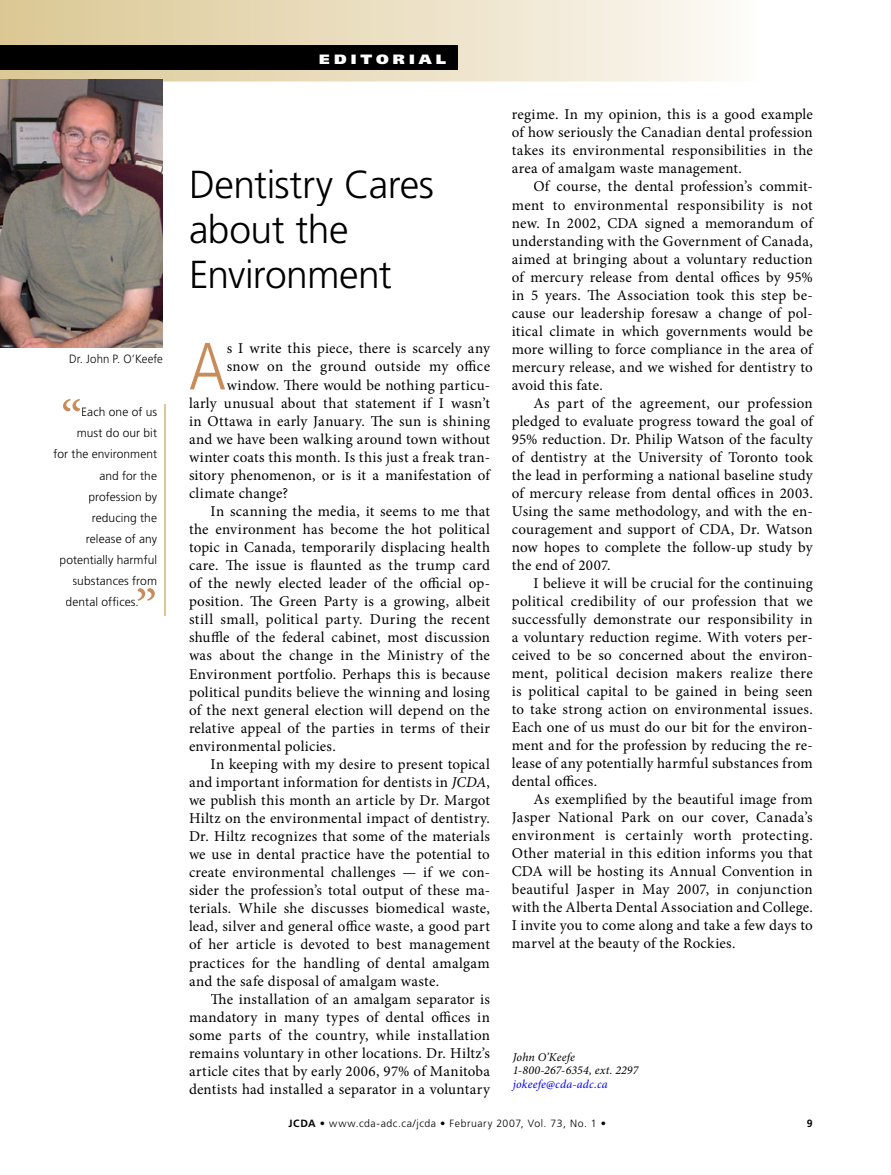
<style>
.page{position:relative;width:891px;height:1175px;background:#fff}
.page>*{position:absolute;margin:0;border:0;box-sizing:border-box;transform-origin:0 0}
.t1{font:300 condensed 66.6px "Frutiger LT Std";color:#c88b59}
.t2{font:54px "Minion Pro";color:#c88b59}
.t3{font:300 39px/45px "Frutiger LT Std";letter-spacing:-.015em;color:#000}
.t4{font:15px/18px "Minion Pro";letter-spacing:.015em;color:#000;text-align:justify}
.t5{font:15px "Minion Pro";letter-spacing:.035em;color:#000}
.t6{font:900 13.5px "Frutiger LT Std";letter-spacing:.26em;color:#fff;scale:1.15 1}
.t7{font:300 12px "Frutiger LT Std";letter-spacing:.005em;color:#000}
.t8{font:italic 12px/13.5px "Minion Pro";letter-spacing:.01em;color:#000}
.t9{font:italic 12px "Minion Pro";letter-spacing:.02em;color:#00f}
.t10{font:300 12px "Frutiger LT Std";letter-spacing:.005em;color:#0c0c0d;scale:.95 1}
.t11{font:300 10.5px "Frutiger LT Std";letter-spacing:.055em;color:#000}
.s1{font-style:italic}
.s2{font-weight:700}
</style>
<div class="page">
<svg style="left:0;top:0;width:723px;height:81px;background:#e9dec3"></svg>
<hr style="left:164px;top:404px;width:2px;height:211px;background:#dac793">
<div style="left:0;top:45px;width:457px;height:24px;background:#000"></div>
<img style="left:0;top:80px;width:162px;height:267px">
<p class="t10" style="left:69px;top:352px;width:100px">Dr. John P. O’Keefe</p>
<h2 class="t2" style="left:61px;top:384px;width:23px">“</h2>
<p class="t7" style="left:81px;top:405px;width:77px">Each one of us</p>
<p class="t7" style="left:77px;top:426px;width:82px">must do our bit</p>
<p class="t7" style="left:54px;top:447px;width:105px">for the environment</p>
<p class="t7" style="left:99px;top:468px;width:59px">and for the</p>
<p class="t7" style="left:88px;top:489px;width:70px">profession by</p>
<p class="t7" style="left:92px;top:510px;width:67px">reducing the</p>
<p class="t7" style="left:86px;top:531px;width:73px">release of any</p>
<p class="t7" style="left:60px;top:552px;width:99px">potentially harmful</p>
<p class="t7" style="left:73px;top:573px;width:86px">substances from</p>
<p class="t7" style="left:66px;top:594px;width:75px">dental offices.</p>
<h2 class="t2" style="left:135px;top:573px;width:23px">”</h2>
<p class="t6" style="left:319px;top:51px;width:112px">EDITORIAL</p>
<h3 class="t3" style="left:189px;top:162px;width:247px">Dentistry Cares about the<br>Environment</h3>
<h1 class="t1" style="left:189px;top:328px;width:39px">A</h1>
<p class="t4" style="left:227px;top:340px;width:265px">s I write this piece, there is scarcely any</p>
<p class="t4" style="left:227px;top:358px;width:265px">snow on the ground outside my office</p>
<p class="t4" style="left:227px;top:376px;width:265px">window. There would be nothing particu-</p>
<p class="t4" style="left:189px;top:394px;width:302px">larly unusual about that statement if I wasn’t</p>
<p class="t4" style="left:189px;top:412px;width:303px">in Ottawa in early January. The sun is shining</p>
<p class="t4" style="left:189px;top:430px;width:303px">and we have been walking around town without</p>
<p class="t4" style="left:189px;top:448px;width:303px">winter coats this month. Is this just a freak tran-</p>
<p class="t4" style="left:189px;top:466px;width:303px">sitory phenomenon, or is it a manifestation of</p>
<p class="t4" style="left:189px;top:484px;width:101px">climate change?</p>
<p class="t4" style="left:211px;top:502px;width:281px">In scanning the media, it seems to me that</p>
<p class="t4" style="left:189px;top:520px;width:302px">the environment has become the hot political</p>
<p class="t4" style="left:189px;top:538px;width:303px">topic in Canada, temporarily displacing health</p>
<p class="t4" style="left:189px;top:556px;width:303px">care. The issue is flaunted as the trump card</p>
<p class="t4" style="left:189px;top:574px;width:303px">of the newly elected leader of the official op-</p>
<p class="t4" style="left:189px;top:592px;width:302px">position. The Green Party is a growing, albeit</p>
<p class="t5" style="left:189px;top:609px;width:302px">still small, political party. During the recent</p>
<p class="t4" style="left:189px;top:628px;width:302px">shuffle of the federal cabinet, most discussion</p>
<p class="t4" style="left:189px;top:646px;width:302px">was about the change in the Ministry of the</p>
<p class="t4" style="left:189px;top:665px;width:303px">Environment portfolio. Perhaps this is because</p>
<p class="t4" style="left:189px;top:683px;width:302px">political pundits believe the winning and losing</p>
<p class="t4" style="left:189px;top:701px;width:302px">of the next general election will depend on the</p>
<p class="t4" style="left:189px;top:719px;width:303px">relative appeal of the parties in terms of their</p>
<p class="t4" style="left:189px;top:737px;width:148px">environmental policies.</p>
<p class="t4" style="left:211px;top:755px;width:281px">In keeping with my desire to present topical</p>
<p class="t4" style="left:189px;top:773px;width:303px">and important information for dentists in <span class="s1">JCDA</span>,</p>
<p class="t4" style="left:189px;top:791px;width:303px">we publish this month an article by Dr. Margot</p>
<p class="t4" style="left:189px;top:809px;width:302px">Hiltz on the environmental impact of dentistry.</p>
<p class="t4" style="left:189px;top:827px;width:302px">Dr. Hiltz recognizes that some of the materials</p>
<p class="t4" style="left:189px;top:845px;width:302px">we use in dental practice have the potential to</p>
<p class="t4" style="left:189px;top:863px;width:303px">create environmental challenges — if we con-</p>
<p class="t4" style="left:189px;top:881px;width:303px">sider the profession’s total output of these ma-</p>
<p class="t4" style="left:189px;top:899px;width:303px">terials. While she discusses biomedical waste,</p>
<p class="t4" style="left:189px;top:917px;width:303px">lead, silver and general office waste, a good part</p>
<p class="t4" style="left:189px;top:935px;width:303px">of her article is devoted to best management</p>
<p class="t4" style="left:189px;top:953px;width:302px">practices for the handling of dental amalgam</p>
<p class="t4" style="left:189px;top:971px;width:252px">and the safe disposal of amalgam waste.</p>
<p class="t4" style="left:211px;top:990px;width:281px">The installation of an amalgam separator is</p>
<p class="t4" style="left:189px;top:1008px;width:303px">mandatory in many types of dental offices in</p>
<p class="t4" style="left:189px;top:1026px;width:303px">some parts of the country, while installation</p>
<p class="t4" style="left:189px;top:1044px;width:303px">remains voluntary in other locations. Dr. Hiltz’s</p>
<p class="t4" style="left:189px;top:1062px;width:303px">article cites that by early 2006, 97% of Manitoba</p>
<p class="t4" style="left:189px;top:1080px;width:303px">dentists had installed a separator in a voluntary</p>
<p class="t4" style="left:512px;top:106px;width:303px">regime. In my opinion, this is a good example of how seriously the Canadian dental profession takes its environmental responsibilities in the area of amalgam waste management.</p>
<p class="t4" style="left:512px;top:178px;width:303px;text-indent:22px">Of course, the dental profession’s commit&shy;ment to environmental responsibility is not new. In 2002, CDA signed a memorandum of understanding with the Government of Canada, aimed at bringing about a voluntary reduction of mercury release from dental offices by 95% in 5 years. The Association took this step be&shy;cause our leadership foresaw a change of pol&shy;itical climate in which governments would be more willing to force compliance in the area of mercury release, and we wished for dentistry to avoid this fate.</p>
<p class="t4" style="left:512px;top:394px;width:303px;text-indent:22px">As part of the agreement, our profession pledged to evaluate progress toward the goal of 95% reduction. Dr. Philip Watson of the faculty of dentistry at the University of Toronto took the lead in performing a national baseline study of mercury release from dental offices in 2003.<br>Using the same methodology, and with the en&shy;couragement and support of CDA, Dr. Watson now hopes to complete the follow-up study by the end of 2007.</p>
<p class="t4" style="left:512px;top:574px;width:303px;text-indent:22px">I believe it will be crucial for the continuing political credibility of our profession that we successfully demonstrate our responsibility in a voluntary reduction regime. With voters per&shy;ceived to be so concerned about the environ&shy;ment, political decision makers realize there is political capital to be gained in being seen to take strong action on environmental issues.<br>Each one of us must do our bit for the environ&shy;ment and for the profession by reducing the re&shy;lease of any potentially harmful substances from dental offices.</p>
<p class="t4" style="left:512px;top:790px;width:303px;text-indent:22px">As exemplified by the beautiful image from Jasper National Park on our cover, Canada’s environment is certainly worth protecting.<br>Other material in this edition informs you that CDA will be hosting its Annual Convention in beautiful Jasper in May 2007, in conjunction with the Alberta Dental Association and College.<br>I invite you to come along and take a few days to marvel at the beauty of the Rockies.</p>
<p class="t8" style="left:513px;top:1050px;width:127px">John O’Keefe<br>1-800-267-6354, ext. 2297</p>
<p class="t9" style="left:513px;top:1075px;width:97px">jokeefe@cda-adc.ca</p>
<p class="t11" style="left:288px;top:1117px;width:319px"><span class="s2">JCDA •</span> www.cda-adc.ca/jcda • February 2007, Vol. 73, No. 1 •</p>
</div>
